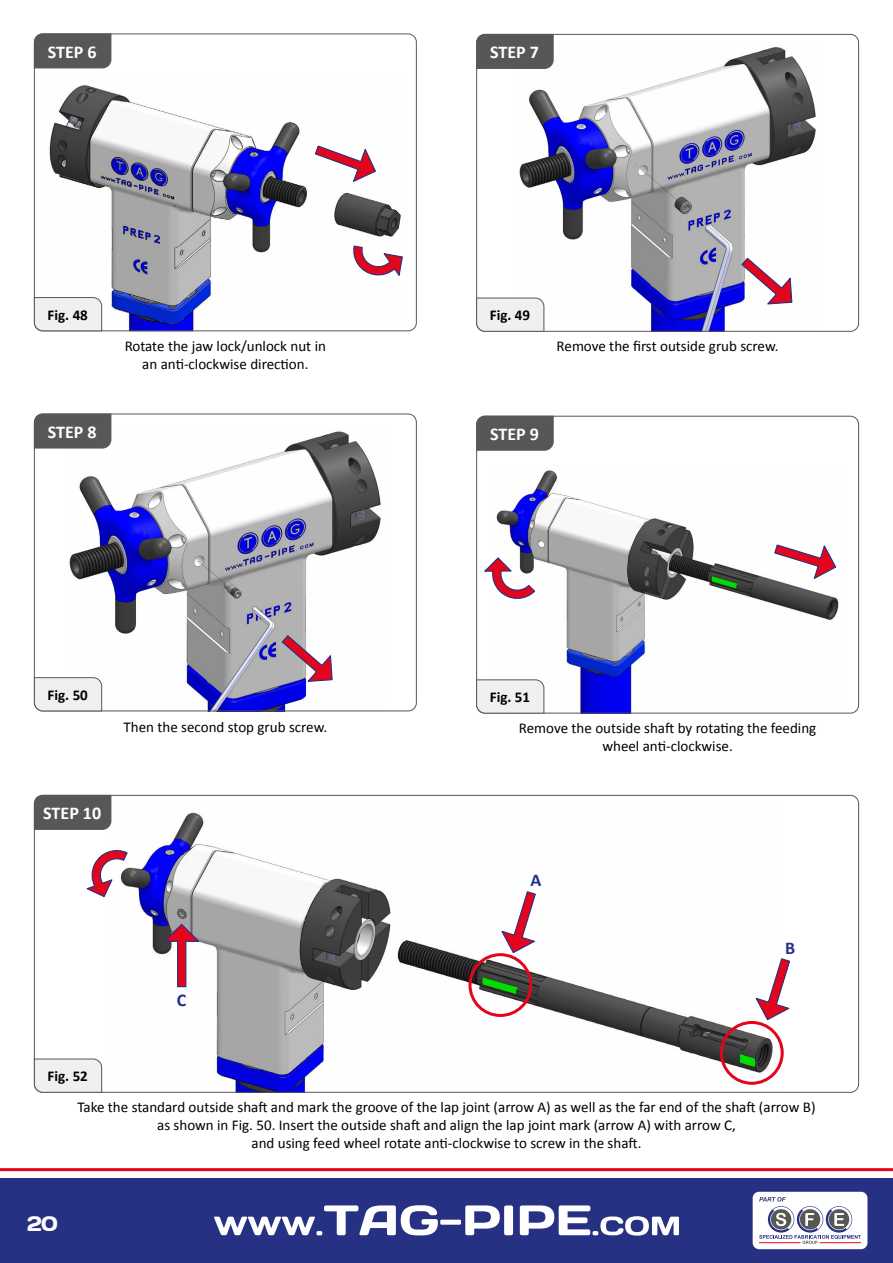
<style>
.page{position:relative;width:893px;height:1263px;background:#fff}
.page>*{position:absolute;margin:0;border:0;box-sizing:border-box;transform-origin:0 0}
.t1{font:21px "Days One";color:#fff}
.t2{font:700 18px "Calibri";color:#fff}
.t3{font:700 18px "Calibri";color:#263184}
.t4{font:15px/18px "Calibri";color:#000;text-align:center}
.t5{font:700 15px "Calibri";color:#000}
</style>
<div class="page">
<div style="left:0;top:1178px;width:893px;height:85px;background:#263184"></div>
<hr style="left:0;top:1168px;width:893px;height:3px;background:#e3051b">
<svg style="left:214px;top:1205px;width:299px;height:30px"></svg>
<svg style="left:520px;top:1205px;width:159px;height:30px"></svg>
<div style="left:753px;top:1192px;width:114px;height:57px;background:#fff;border-radius:6px"></div>
<svg style="left:759px;top:1197px;width:102px;height:47px"></svg>
<img style="left:496px;top:470px;width:343px;height:241px">
<svg style="left:484px;top:556px;width:52px;height:45px"></svg>
<svg style="left:773px;top:543px;width:64px;height:38px"></svg>
<img style="left:49px;top:85px;width:352px;height:244px">
<svg style="left:314px;top:145px;width:63px;height:39px"></svg>
<svg style="left:352px;top:245px;width:51px;height:33px"></svg>
<svg style="left:34px;top:297px;width:68px;height:35px"></svg>
<svg style="left:476px;top:679px;width:69px;height:35px"></svg>
<svg style="left:34px;top:33px;width:78px;height:36px;background:#5d5d5c"></svg>
<svg style="left:476px;top:415px;width:78px;height:36px;background:#5d5d5c"></svg>
<img style="left:129px;top:812px;width:653px;height:279px">
<svg style="left:86px;top:850px;width:43px;height:47px"></svg>
<svg style="left:34px;top:1058px;width:68px;height:35px"></svg>
<div style="left:34px;top:795px;width:78px;height:35px;background:#575756"></div>
<svg style="left:500px;top:890px;width:37px;height:64px"></svg>
<svg style="left:754px;top:957px;width:36px;height:64px"></svg>
<div style="left:468px;top:953px;width:64px;height:64px;border:3px solid #e3051b;border-radius:50%"></div>
<div style="left:720px;top:1021px;width:64px;height:64px;border:3px solid #e3051b;border-radius:50%"></div>
<svg style="left:162px;top:923px;width:39px;height:65px"></svg>
<img style="left:519px;top:47px;width:297px;height:283px">
<img style="left:69px;top:431px;width:312px;height:278px">
<svg style="left:740px;top:257px;width:53px;height:48px"></svg>
<svg style="left:281px;top:634px;width:52px;height:49px"></svg>
<svg style="left:476px;top:297px;width:69px;height:35px"></svg>
<svg style="left:34px;top:677px;width:68px;height:35px"></svg>
<div style="left:476px;top:34px;width:78px;height:35px;background:#575756"></div>
<svg style="left:34px;top:413px;width:78px;height:36px;background:#5d5d5c"></svg>
<p class="t2" style="left:48px;top:40px;width:50px">STEP 6</p>
<p class="t5" style="left:48px;top:305px;width:42px">Fig. 48</p>
<p class="t2" style="left:48px;top:420px;width:50px">STEP 8</p>
<p class="t4" style="left:125px;top:337px;width:203px">Rotate the jaw lock/unlock nut in an anti-clockwise direction.</p>
<p class="t5" style="left:48px;top:685px;width:42px">Fig. 50</p>
<p class="t4" style="left:124px;top:718px;width:205px">Then the second stop grub screw.</p>
<p class="t2" style="left:43px;top:802px;width:59px">STEP 10</p>
<p class="t5" style="left:48px;top:1067px;width:42px">Fig. 52</p>
<p class="t3" style="left:177px;top:989px;width:11px">C</p>
<p class="t2" style="left:490px;top:41px;width:50px">STEP 7</p>
<p class="t5" style="left:490px;top:306px;width:42px">Fig. 49</p>
<p class="t4" style="left:557px;top:337px;width:223px">Remove the first outside grub screw.</p>
<p class="t2" style="left:490px;top:422px;width:50px">STEP 9</p>
<p class="t5" style="left:490px;top:687px;width:42px">Fig. 51</p>
<p class="t4" style="left:519px;top:719px;width:299px">Remove the outside shaft by rotating the feeding wheel anti-clockwise.</p>
<p class="t3" style="left:530px;top:868px;width:12px">A</p>
<p class="t3" style="left:785px;top:937px;width:12px">B</p>
<p class="t4" style="left:77px;top:1098px;width:740px">Take the standard outside shaft and mark the groove of the lap joint (arrow A) as well as the far end of the shaft (arrow B) as shown in Fig. 50. Insert the outside shaft and align the lap joint mark (arrow A) with arrow C,<br>and using feed wheel rotate anti-clockwise to screw in the shaft.</p>
<h1 class="t1" style="left:27px;top:1210px;width:33px">20</h1>
</div>
